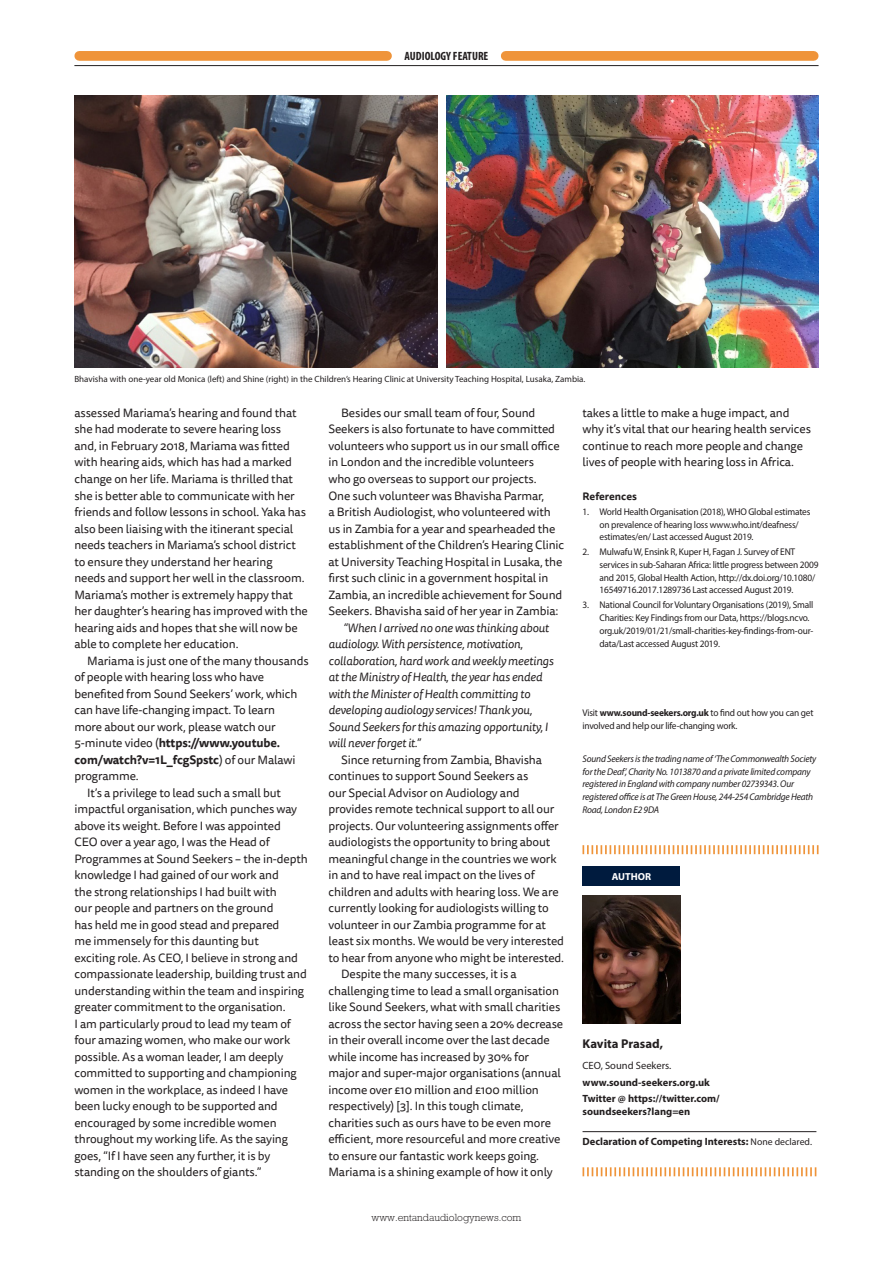
<style>
.page{position:relative;width:893px;height:1263px;background:#fff}
.page>*{position:absolute;margin:0;border:0;box-sizing:border-box;transform-origin:0 0}
.feature_Author_name{font:700 12.75px "Myriad Pro";color:#231f20}
.feature_Body_Indent{font:12px/16.5px "Tisa Sans Pro";letter-spacing:-.01em;color:#231f20}
.feature_Body_Indent-2{font:italic 12px/16.5px "Tisa Sans Pro";letter-spacing:-.01em;color:#231f20}
.t1{font:700 condensed 12px "Myriad Pro";color:#231f20}
.feature_Author_conta{font:700 10.5px/12.6px "Myriad Pro";color:#231f20}
.feature_Author_decla{font:700 10.5px "Myriad Pro";color:#231f20}
.t2{font:300 10.5px "Rockwell";color:#231f20}
.feature_author_bioda{font:10.5px "Myriad Pro";color:#231f20}
.feature_Ref_title{font:700 10.5px "Tisa Sans Pro";color:#231f20}
.t3{font:700 10.2px "Myriad Pro";color:#fff}
.feature_Ref_body{font:9.75px/12.8px "Myriad Pro";letter-spacing:-.02em;color:#231f20;scale:.96 1}
.feature_Ref_body-2{font:italic 9.75px/12.8px "Myriad Pro";letter-spacing:-.02em;color:#231f20;scale:.96 1}
.feature_Caption{font:9px "Myriad Pro";color:#231f20}
.s1{font-weight:700}
.s2{font-weight:400;font-size:9.75px}
</style>
<div class="page">
<hr style="left:74px;top:65px;width:745px;height:1px;background:#231f20">
<div style="left:79px;top:51px;width:308px;height:10px;background:#ef943a"></div>
<div style="left:506px;top:51px;width:308px;height:10px;background:#ef943a"></div>
<img style="left:582px;top:896px;width:98px;height:127px">
<div style="left:582px;top:866px;width:98px;height:19px;background:#001b3e"></div>
<hr style="left:582px;top:1131px;width:234px;height:1px;background:#231f20">
<svg style="left:582px;top:845px;width:236px;height:9px"></svg>
<svg style="left:582px;top:1167px;width:234px;height:9px"></svg>
<img style="left:446px;top:96px;width:373px;height:272px">
<img style="left:74px;top:96px;width:363px;height:272px">
<p class="t1" style="left:405px;top:49px;width:85px">AUDIOLOGY FEATURE</p>
<p class="feature_Caption" style="left:74px;top:374px;width:512px">Bhavisha with one-year old Monica (left) and Shine (right) in the Children’s Hearing Clinic at University Teaching Hospital, Lusaka, Zambia.</p>
<p class="feature_Body_Indent" style="left:74px;top:405px;width:235px">assessed Mariama’s hearing and found that she had moderate to severe hearing loss<br>and, in February 2018, Mariama was fitted with hearing aids, which has had a marked change on her life. Mariama is thrilled that she is better able to communicate with her friends and follow lessons in school. Yaka has also been liaising with the itinerant special needs teachers in Mariama’s school district to ensure they understand her hearing<br>needs and support her well in the classroom.<br>Mariama’s mother is extremely happy that her daughter’s hearing has improved with the hearing aids and hopes that she will now be able to complete her education.</p>
<p class="feature_Body_Indent" style="left:74px;top:652px;width:236px;text-indent:13px">Mariama is just one of the many thousands of people with hearing loss who have benefited from Sound Seekers’ work, which can have life-changing impact. To learn<br>more about our work, please watch our 5-minute video (<span class="s1">https://www.youtube. com/watch?v=1L_fcgSpstc</span>) of our Malawi programme.</p>
<p class="feature_Body_Indent" style="left:74px;top:784px;width:235px;text-indent:13px">It’s a privilege to lead such a small but impactful organisation, which punches way above its weight. Before I was appointed<br>CEO over a year ago, I was the Head of Programmes at Sound Seekers – the in-depth knowledge I had gained of our work and<br>the strong relationships I had built with<br>our people and partners on the ground<br>has held me in good stead and prepared<br>me immensely for this daunting but<br>exciting role. As CEO, I believe in strong and compassionate leadership, building trust and understanding within the team and inspiring greater commitment to the organisation.<br>I am particularly proud to lead my team of four amazing women, who make our work possible. As a woman leader, I am deeply committed to supporting and championing women in the workplace, as indeed I have been lucky enough to be supported and encouraged by some incredible women throughout my working life. As the saying goes, “If I have seen any further, it is by standing on the shoulders of giants.”</p>
<p class="feature_Body_Indent" style="left:328px;top:405px;width:237px;text-indent:13px">Besides our small team of four, Sound Seekers is also fortunate to have committed volunteers who support us in our small office in London and the incredible volunteers<br>who go overseas to support our projects.<br>One such volunteer was Bhavisha Parmar,<br>a British Audiologist, who volunteered with us in Zambia for a year and spearheaded the establishment of the Children’s Hearing Clinic at University Teaching Hospital in Lusaka, the first such clinic in a government hospital in Zambia, an incredible achievement for Sound Seekers. Bhavisha said of her year in Zambia:</p>
<p class="feature_Body_Indent-2" style="left:328px;top:619px;width:227px;text-indent:15px">“When I arrived no one was thinking about audiology. With persistence, motivation, collaboration, hard work and weekly meetings at the Ministry of Health, the year has ended with the Minister of Health committing to developing audiology services! Thank you, Sound Seekers for this amazing opportunity, I will never forget it.”</p>
<p class="feature_Body_Indent" style="left:328px;top:751px;width:237px;text-indent:13px">Since returning from Zambia, Bhavisha continues to support Sound Seekers as<br>our Special Advisor on Audiology and provides remote technical support to all our projects. Our volunteering assignments offer audiologists the opportunity to bring about meaningful change in the countries we work in and to have real impact on the lives of children and adults with hearing loss. We are currently looking for audiologists willing to volunteer in our Zambia programme for at least six months. We would be very interested to hear from anyone who might be interested.</p>
<p class="feature_Body_Indent" style="left:328px;top:966px;width:236px;text-indent:13px">Despite the many successes, it is a challenging time to lead a small organisation like Sound Seekers, what with small charities across the sector having seen a 20% decrease in their overall income over the last decade while income has increased by 30% for<br>major and super-major organisations (annual income over £10 million and £100 million respectively) [3]. In this tough climate, charities such as ours have to be even more efficient, more resourceful and more creative to ensure our fantastic work keeps going.<br>Mariama is a shining example of how it only</p>
<p class="t2" style="left:371px;top:1211px;width:151px">www.entandaudiologynews.com</p>
<p class="feature_Body_Indent" style="left:582px;top:405px;width:230px">takes a little to make a huge impact, and why it’s vital that our hearing health services continue to reach more people and change lives of people with hearing loss in Africa.</p>
<p class="feature_Ref_title" style="left:582px;top:488px;width:56px">References</p>
<p class="feature_Ref_body" style="left:599px;top:505px;width:221px;text-indent:-17px">1. World Health Organisation (2018), WHO Global estimates on prevalence of hearing loss www.who.int/deafness/ estimates/en/ Last accessed August 2019.</p>
<p class="feature_Ref_body" style="left:599px;top:545px;width:230px;text-indent:-17px">2. Mulwafu W, Ensink R, Kuper H, Fagan J. Survey of ENT services in sub-Saharan Africa: little progress between 2009 and 2015, Global Health Action, http://dx.doi.org/10.1080/ 16549716.2017.1289736 Last accessed August 2019.</p>
<p class="feature_Ref_body" style="left:599px;top:598px;width:224px;text-indent:-17px">3. National Council for Voluntary Organisations (2019), Small Charities: Key Findings from our Data, https://blogs.ncvo. org.uk/2019/01/21/small-charities-key-findings-from-our&shy;data/Last accessed August 2019.</p>
<p class="feature_Ref_body" style="left:582px;top:706px;width:242px">Visit <span class="s1">www.sound-seekers.org.uk</span> to find out how you can get involved and help our life-changing work.</p>
<p class="feature_Ref_body-2" style="left:582px;top:752px;width:245px">Sound Seekers is the trading name of ‘The Commonwealth Society for the Deaf’, Charity No. 1013870 and a private limited company registered in England with company number 02739343. Our registered office is at The Green House, 244-254 Cambridge Heath Road, London E2 9DA</p>
<p class="t3" style="left:612px;top:870px;width:41px">AUTHOR</p>
<p class="feature_Author_name" style="left:582px;top:1035px;width:82px">Kavita Prasad,</p>
<p class="feature_author_bioda" style="left:582px;top:1059px;width:90px">CEO, Sound Seekers.</p>
<p class="feature_Author_conta" style="left:582px;top:1075px;width:129px">www.sound-seekers.org.uk</p>
<p class="feature_Author_conta" style="left:582px;top:1092px;width:139px">Twitter @ https://twitter.com/ soundseekers?lang=en</p>
<p class="feature_Author_decla" style="left:582px;top:1134px;width:231px">Declaration of Competing Interests: <span class="s2">None declared.</span></p>
</div>
